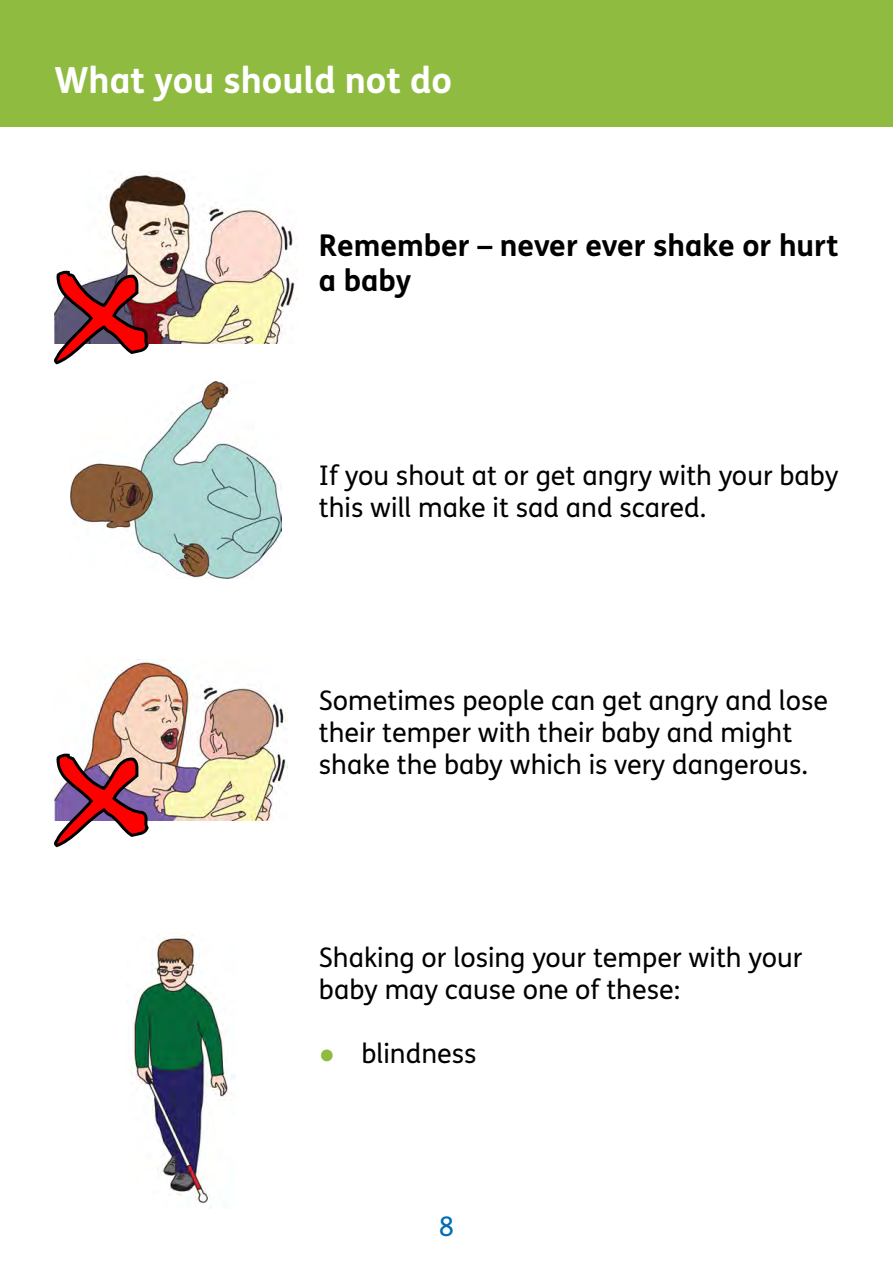
<style>
.page{position:relative;width:893px;height:1263px;background:#fff}
.page>*{position:absolute;margin:0;border:0;box-sizing:border-box;transform-origin:0 0}
.t1{font:700 36px "FS Me";color:#fff}
.t2{font:700 30px/35.7px "FS Me";color:#000}
.t3{font:27px/32.1px "FS Me";color:#000}
.t4{font:27px "FS Me";color:#006eb6}
.s1{font-family:"Times New Roman";color:#8fbb40}
</style>
<div class="page">
<div style="left:0;top:0;width:893px;height:127px;background:#8fbb40"></div>
<img style="left:126px;top:933px;width:109px;height:276px">
<img style="left:106px;top:171px;width:192px;height:172px">
<svg style="left:54px;top:269px;width:97px;height:96px"></svg>
<img style="left:70px;top:381px;width:212px;height:197px">
<img style="left:86px;top:660px;width:202px;height:160px">
<svg style="left:54px;top:752px;width:97px;height:96px"></svg>
<h1 class="t1" style="left:54px;top:66px;width:400px">What you should not do</h1>
<p class="t2" style="left:319px;top:230px;width:521px">Remember – never ever shake or hurt a baby</p>
<p class="t3" style="left:319px;top:462px;width:521px">If you shout at or get angry with your baby this will make it sad and scared.</p>
<p class="t3" style="left:319px;top:687px;width:511px">Sometimes people can get angry and lose their temper with their baby and might shake the baby which is very dangerous.</p>
<p class="t3" style="left:319px;top:944px;width:485px">Shaking or losing your temper with your baby may cause one of these:</p>
<p class="t3" style="left:319px;top:1040px;width:159px"><span class="s1">●</span> blindness</p>
<p class="t4" style="left:439px;top:1216px;width:17px">8</p>
</div>
